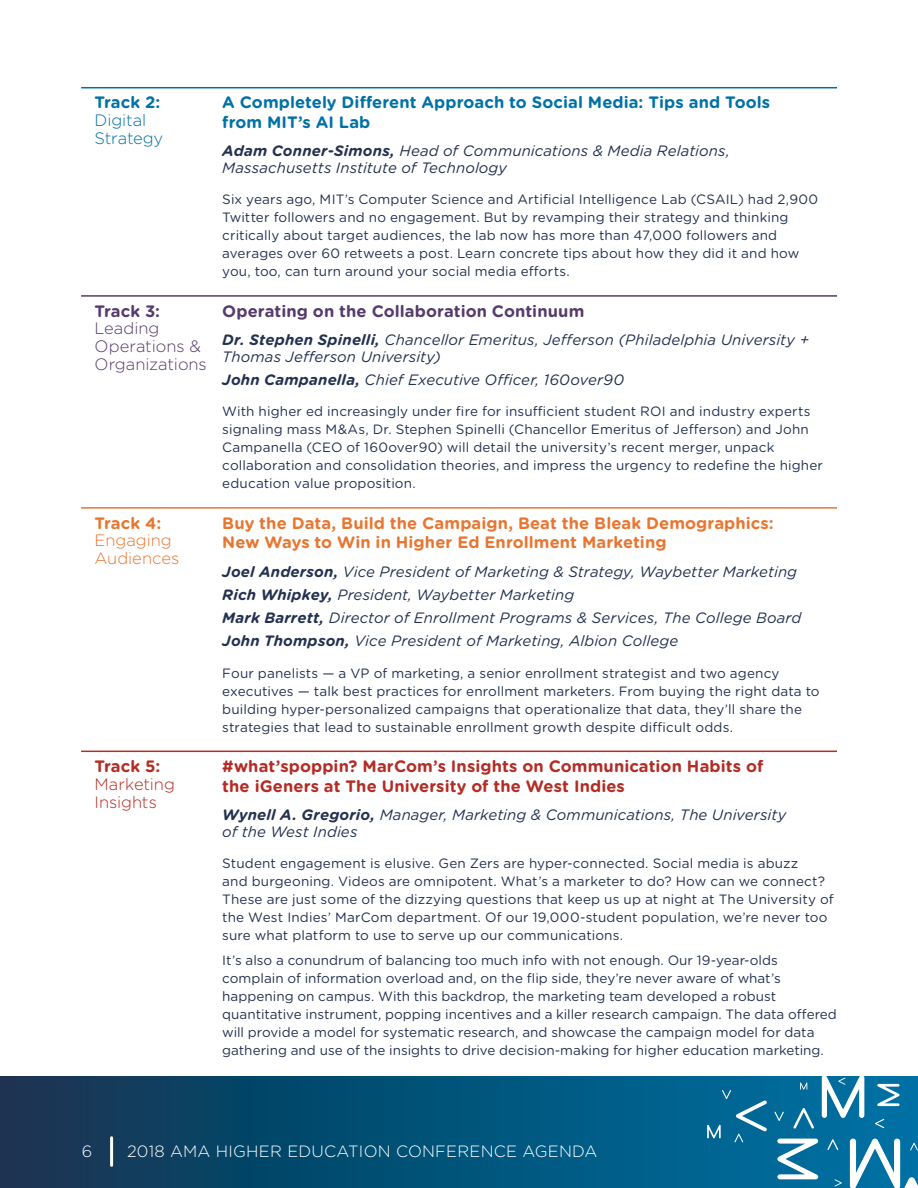
<style>
.page{position:relative;width:918px;height:1188px;background:#fff}
.page>*{position:absolute;margin:0;border:0;box-sizing:border-box;transform-origin:0 0}
.t1{font:700 16.5px/19.5px "Gotham Rounded";letter-spacing:.005em;color:#e87631}
.t2{font:700 16.5px/19.5px "Gotham Rounded";letter-spacing:.005em;color:#b32c25}
.t3{font:700 16.5px/19.5px "Gotham Rounded";letter-spacing:.005em;color:#0071a6}
.t4{font:700 16.5px "Gotham Rounded";letter-spacing:.005em;color:#563b6c}
.t5{font:300 16.5px/17.9px "Gotham Rounded";letter-spacing:-.005em;color:#563b6c}
.t6{font:300 16.5px/17.9px "Gotham Rounded";color:#e87631}
.t7{font:300 16.5px/17.9px "Gotham Rounded";letter-spacing:-.005em;color:#b32c25}
.t8{font:300 16.5px/17.9px "Gotham Rounded";letter-spacing:-.005em;color:#0071a6}
.t9{font:300 16.35px "Gotham Rounded";letter-spacing:.015em;color:#fff}
.t10{font:italic 15px/16.5px "Gotham Rounded";letter-spacing:.005em;color:#243150}
.t11{font:13.5px/18px "Gotham Rounded";letter-spacing:.005em;color:#243150}
.s1{font-weight:700}
</style>
<div class="page">
<div style="left:0;top:1077px;width:918px;height:111px;background:linear-gradient(to right,#113450,#0074a6)"></div>
<hr style="left:110px;top:1138px;width:3px;height:27px;background:#fff">
<svg style="left:875px;top:1119px;width:9px;height:9px"></svg>
<svg style="left:835px;top:1179px;width:7px;height:8px"></svg>
<svg style="left:774px;top:1112px;width:10px;height:9px"></svg>
<svg style="left:793px;top:1108px;width:21px;height:21px"></svg>
<svg style="left:827px;top:1139px;width:11px;height:11px"></svg>
<svg style="left:822px;top:1076px;width:42px;height:42px"></svg>
<svg style="left:800px;top:1082px;width:7px;height:8px"></svg>
<svg style="left:777px;top:1139px;width:41px;height:40px"></svg>
<svg style="left:877px;top:1084px;width:23px;height:22px"></svg>
<svg style="left:850px;top:1139px;width:68px;height:49px"></svg>
<svg style="left:707px;top:1090px;width:60px;height:52px;background:#1d77a1"></svg>
<hr style="left:81px;top:87px;width:756px;height:1px;background:#0071a6">
<hr style="left:81px;top:295px;width:756px;height:2px;background:#563b6c">
<hr style="left:81px;top:507px;width:756px;height:2px;background:#e87631">
<hr style="left:81px;top:751px;width:756px;height:1px;background:#b32c25">
<p class="t3" style="left:94px;top:92px;width:67px">Track 2:</p>
<p class="t8" style="left:94px;top:111px;width:70px">Digital<br>Strategy</p>
<p class="t3" style="left:222px;top:92px;width:549px">A Completely Different Approach to Social Media: Tips and Tools from MIT’s AI Lab</p>
<p class="t10" style="left:222px;top:142px;width:509px"><span class="s1">Adam Conner-Simons,</span> Head of Communications &amp; Media Relations,<br>Massachusetts Institute of Technology</p>
<p class="t11" style="left:222px;top:190px;width:597px">Six years ago, MIT’s Computer Science and Artificial Intelligence Lab (CSAIL) had 2,900<br>Twitter followers and no engagement. But by revamping their strategy and thinking critically about target audiences, the lab now has more than 47,000 followers and averages over 60 retweets a post. Learn concrete tips about how they did it and how you, too, can turn around your social media efforts.</p>
<p class="t4" style="left:94px;top:299px;width:67px">Track 3:</p>
<p class="t5" style="left:94px;top:319px;width:114px">Leading<br>Operations &amp;<br>Organizations</p>
<p class="t4" style="left:222px;top:299px;width:364px">Operating on the Collaboration Continuum</p>
<p class="t10" style="left:222px;top:331px;width:588px"><span class="s1">Dr. Stephen Spinelli,</span> Chancellor Emeritus, Jefferson (Philadelphia University +<br>Thomas Jefferson University)</p>
<p class="t10" style="left:222px;top:371px;width:404px"><span class="s1">John Campanella,</span> Chief Executive Officer, 160over90</p>
<p class="t11" style="left:222px;top:402px;width:602px">With higher ed increasingly under fire for insufficient student ROI and industry experts signaling mass M&amp;As, Dr. Stephen Spinelli (Chancellor Emeritus of Jefferson) and John Campanella (CEO of 160over90) will detail the university’s recent merger, unpack collaboration and consolidation theories, and impress the urgency to redefine the higher education value proposition.</p>
<p class="t1" style="left:94px;top:512px;width:68px">Track 4:</p>
<p class="t6" style="left:94px;top:531px;width:86px">Engaging<br>Audiences</p>
<p class="t1" style="left:222px;top:512px;width:553px">Buy the Data, Build the Campaign, Beat the Bleak Demographics:<br>New Ways to Win in Higher Ed Enrollment Marketing</p>
<p class="t10" style="left:222px;top:559px;width:581px;line-height:23.2px"><span class="s1">Joel Anderson,</span> Vice President of Marketing &amp; Strategy, Waybetter Marketing <span class="s1">Rich Whipkey,</span> President, Waybetter Marketing<br><span class="s1">Mark Barrett,</span> Director of Enrollment Programs &amp; Services, The College Board <span class="s1">John Thompson,</span> Vice President of Marketing, Albion College</p>
<p class="t11" style="left:222px;top:663px;width:599px">Four panelists — a VP of marketing, a senior enrollment strategist and two agency executives — talk best practices for enrollment marketers. From buying the right data to building hyper-personalized campaigns that operationalize that data, they’ll share the strategies that lead to sustainable enrollment growth despite difficult odds.</p>
<p class="t2" style="left:94px;top:756px;width:67px">Track 5:</p>
<p class="t7" style="left:94px;top:774px;width:82px">Marketing<br>Insights</p>
<p class="t2" style="left:222px;top:756px;width:543px">#what’spoppin? MarCom’s Insights on Communication Habits of the iGeners at The University of the West Indies</p>
<p class="t10" style="left:222px;top:806px;width:566px"><span class="s1">Wynell A. Gregorio,</span> Manager, Marketing &amp; Communications, The University of the West Indies</p>
<p class="t11" style="left:222px;top:854px;width:613px">Student engagement is elusive. Gen Zers are hyper-connected. Social media is abuzz<br>and burgeoning. Videos are omnipotent. What’s a marketer to do? How can we connect?<br>These are just some of the dizzying questions that keep us up at night at The University of the West Indies’ MarCom department. Of our 19,000-student population, we’re never too sure what platform to use to serve up our communications.</p>
<p class="t11" style="left:222px;top:950px;width:616px">It’s also a conundrum of balancing too much info with not enough. Our 19-year-olds complain of information overload and, on the flip side, they’re never aware of what’s happening on campus. With this backdrop, the marketing team developed a robust quantitative instrument, popping incentives and a killer research campaign. The data offered will provide a model for systematic research, and showcase the campaign model for data gathering and use of the insights to drive decision-making for higher education marketing.</p>
<p class="t9" style="left:82px;top:1140px;width:12px">6</p>
<p class="t9" style="left:127px;top:1140px;width:472px">2018 AMA HIGHER EDUCATION CONFERENCE AGENDA</p>
</div>
